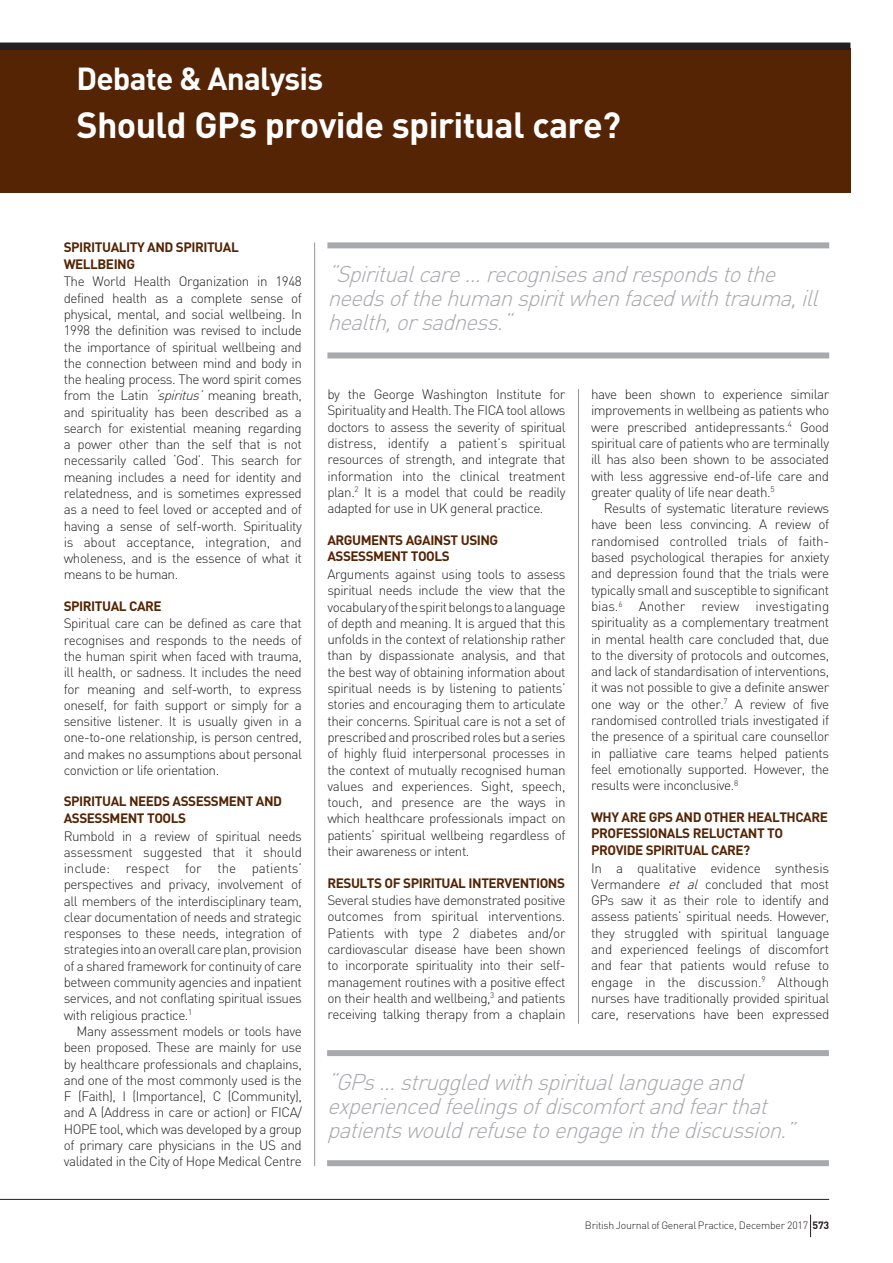
<style>
.page{position:relative;width:893px;height:1263px;background:#fff}
.page>*{position:absolute;margin:0;border:0;box-sizing:border-box;transform-origin:0 0}
.t1{font:700 36px "DIN";letter-spacing:-.02em;color:#fff}
.t2{font:700 31.5px "DIN";letter-spacing:-.025em;color:#fff}
.t3{font:italic 300 22.5px/24px "DIN";color:#a8a9ad}
.t4{font:300 13.5px/16.4px "DIN";letter-spacing:-.035em;color:#231f20;text-align:justify}
.t5{font:700 13.5px/16.6px "DIN";letter-spacing:-.035em;color:#542404}
.t6{font:300 10.5px "DIN";letter-spacing:-.025em;color:#231f20}
.s1{font-style:italic}
.s2{font-weight:700}
</style>
<div class="page">
<div style="left:0;top:49px;width:850px;height:144px;background:#542404"></div>
<hr style="left:578px;top:389px;width:1px;height:635px;background:#939598">
<hr style="left:314px;top:242px;width:1px;height:924px;background:#939598">
<hr style="left:0;top:1199px;width:829px;height:1px;background:#231f20">
<svg style="left:810px;top:1215px;width:1px;height:22px"></svg>
<div style="left:0;top:43px;width:850px;height:7px;background:#231f20"></div>
<div style="left:327px;top:242px;width:502px;height:6px;background:#a8a9ad"></div>
<div style="left:327px;top:352px;width:502px;height:6px;background:#a8a9ad"></div>
<div style="left:327px;top:1050px;width:502px;height:6px;background:#a8a9ad"></div>
<div style="left:327px;top:1160px;width:502px;height:6px;background:#a8a9ad"></div>
<h2 class="t2" style="left:77px;top:58px;width:248px">Debate &amp; Analysis</h2>
<h1 class="t1" style="left:77px;top:101px;width:546px">Should GPs provide spiritual care?</h1>
<p class="t5" style="left:64px;top:238px;width:176px">SPIRITUALITY AND SPIRITUAL<br>WELLBEING</p>
<p class="t4" style="left:64px;top:273px;width:240px">The World Health Organization in 1948 defined health as a complete sense of physical, mental, and social wellbeing. In 1998 the definition was revised to include the importance of spiritual wellbeing and the connection between mind and body in the healing process. The word spirit comes from the Latin <span class="s1">‘spiritus’</span> meaning breath, and spirituality has been described as a search for existential meaning regarding a power other than the self that is not necessarily called ‘God’. This search for meaning includes a need for identity and relatedness, and is sometimes expressed as a need to feel loved or accepted and of having a sense of self-worth. Spirituality is about acceptance, integration, and wholeness, and is the essence of what it means to be human.</p>
<p class="t5" style="left:64px;top:597px;width:99px">SPIRITUAL CARE</p>
<p class="t4" style="left:64px;top:615px;width:240px">Spiritual care can be defined as care that recognises and responds to the needs of the human spirit when faced with trauma, ill health, or sadness. It includes the need for meaning and self-worth, to express oneself, for faith support or simply for a sensitive listener. It is usually given in a one-to-one relationship, is person centred, and makes no assumptions about personal conviction or life orientation.</p>
<p class="t5" style="left:64px;top:793px;width:220px">SPIRITUAL NEEDS ASSESSMENT AND<br>ASSESSMENT TOOLS</p>
<p class="t4" style="left:64px;top:827px;width:240px">Rumbold in a review of spiritual needs assessment suggested that it should include: respect for the patients’ perspectives and privacy, involvement of all members of the interdisciplinary team, clear documentation of needs and strategic responses to these needs, integration of strategies into an overall care plan, provision of a shared framework for continuity of care between community agencies and inpatient services, and not conflating spiritual issues with religious practice.<sup>1</sup></p>
<p class="t4" style="left:64px;top:1023px;width:240px;text-indent:13px">Many assessment models or tools have been proposed. These are mainly for use by healthcare professionals and chaplains, and one of the most commonly used is the F (Faith), I (Importance), C (Community), and A (Address in care or action) or FICA/ HOPE tool, which was developed by a group of primary care physicians in the US and validated in the City of Hope Medical Centre</p>
<h3 class="t3" style="left:327px;top:262px;width:499px">“Spiritualcare… recognisesandrespondstothe needsofthehumanspiritwhenfacedwithtrauma,ill health,orsadness.“</h3>
<p class="t4" style="left:327px;top:386px;width:240px">by the George Washington Institute for Spirituality and Health. The FICA tool allows doctors to assess the severity of spiritual distress, identify a patient’s spiritual resources of strength, and integrate that information into the clinical treatment plan.<sup>2</sup> It is a model that could be readily adapted for use in UK general practice.</p>
<p class="t5" style="left:327px;top:531px;width:172px">ARGUMENTS AGAINST USING<br>ASSESSMENT TOOLS</p>
<p class="t4" style="left:327px;top:566px;width:240px">Arguments against using tools to assess spiritual needs include the view that the vocabulary of the spirit belongs to a language of depth and meaning. It is argued that this unfolds in the context of relationship rather than by dispassionate analysis, and that the best way of obtaining information about spiritual needs is by listening to patients’ stories and encouraging them to articulate their concerns. Spiritual care is not a set of prescribed and proscribed roles but a series of highly fluid interpersonal processes in the context of mutually recognised human values and experiences. Sight, speech, touch, and presence are the ways in which healthcare professionals impact on patients’ spiritual wellbeing regardless of their awareness or intent.</p>
<p class="t5" style="left:327px;top:874px;width:239px">RESULTS OF SPIRITUAL INTERVENTIONS</p>
<p class="t4" style="left:327px;top:892px;width:240px">Several studies have demonstrated positive outcomes from spiritual interventions.<br>Patients with type 2 diabetes and/or cardiovascular disease have been shown to incorporate spirituality into their self&shy;management routines with a positive effect on their health and wellbeing,<sup>3</sup> and patients receiving talking therapy from a chaplain</p>
<p class="t4" style="left:591px;top:386px;width:240px">have been shown to experience similar improvements in wellbeing as patients who were prescribed antidepressants.<sup>4</sup> Good spiritual care of patients who are terminally ill has also been shown to be associated with less aggressive end-of-life care and greater quality of life near death.<sup>5</sup></p>
<p class="t4" style="left:591px;top:500px;width:240px;text-indent:13px">Results of systematic literature reviews have been less convincing. A review of randomised controlled trials of faith&shy;based psychological therapies for anxiety and depression found that the trials were typically small and susceptible to significant bias.<sup>6</sup> Another review investigating spirituality as a complementary treatment in mental health care concluded that, due to the diversity of protocols and outcomes, and lack of standardisation of interventions, it was not possible to give a definite answer one way or the other.<sup>7</sup> A review of five randomised controlled trials investigated if the presence of a spiritual care counsellor in palliative care teams helped patients feel emotionally supported. However, the results were inconclusive.<sup>8</sup></p>
<p class="t5" style="left:591px;top:808px;width:238px">WHY ARE GPS AND OTHER HEALTHCARE<br>PROFESSIONALS RELUCTANT TO<br>PROVIDE SPIRITUAL CARE?</p>
<p class="t4" style="left:591px;top:859px;width:240px">In a qualitative evidence synthesis Vermandere <span class="s1">et al</span> concluded that most GPs saw it as their role to identify and assess patients’ spiritual needs. However, they struggled with spiritual language and experienced feelings of discomfort and fear that patients would refuse to engage in the discussion.<sup>9</sup> Although nurses have traditionally provided spiritual care, reservations have been expressed</p>
<h3 class="t3" style="left:327px;top:1069px;width:476px">“GPs… struggledwithspirituallanguageand experiencedfeelingsofdiscomfortandfearthat patientswouldrefusetoengageinthediscussion.”</h3>
<p class="t6" style="left:585px;top:1219px;width:246px">British Journal of General Practice, December 2017 <span class="s2">573</span></p>
</div>
